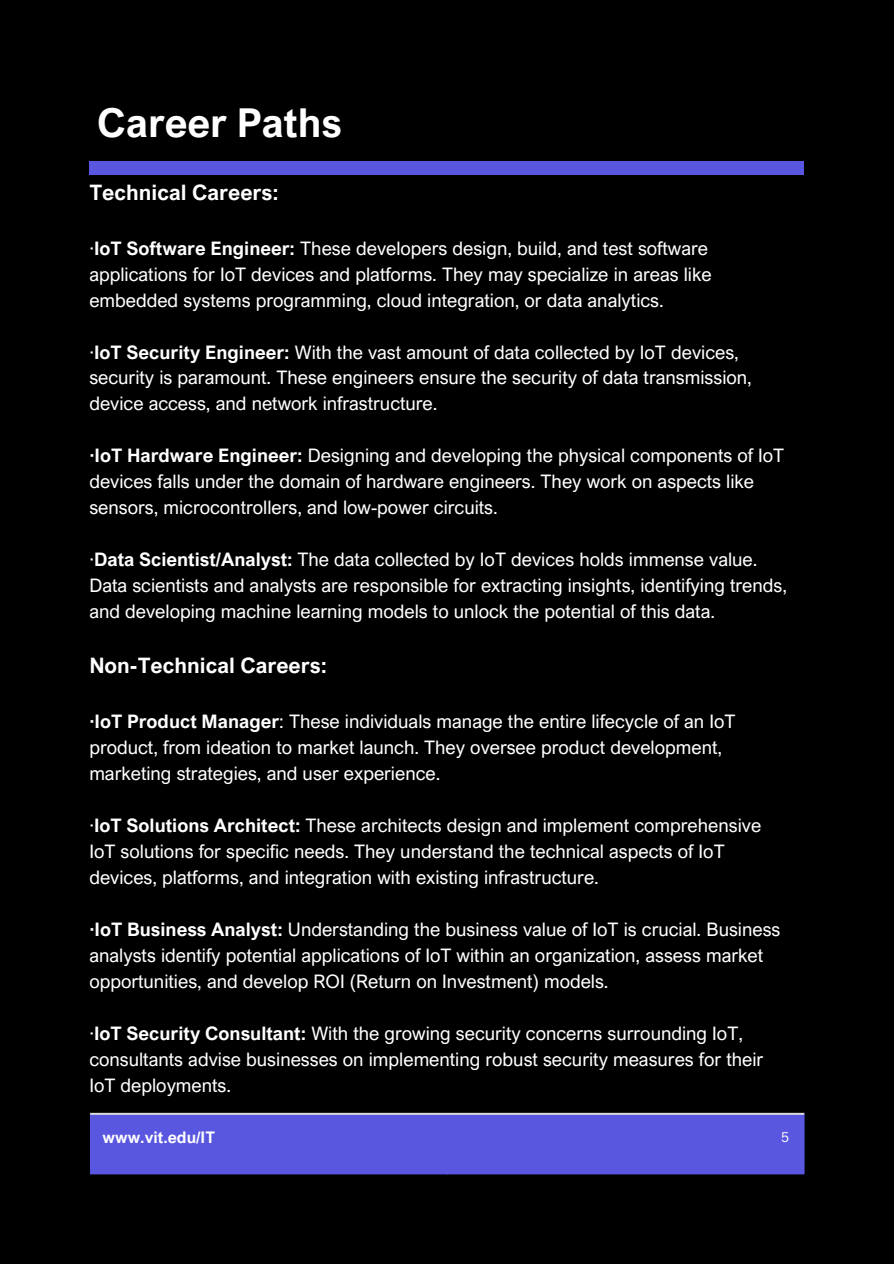
<style>
.page{position:relative;width:894px;height:1264px;background:#fff}
.page>*{position:absolute;margin:0;border:0;box-sizing:border-box;transform-origin:0 0}
.t1{font:700 39.9px "Arial Nova";color:#fff}
.t2{font:700 21.3px "Arial Nova";color:#fff}
.t3{font:18.6px/26px "Arial Nova";color:#fff}
.t4{font:700 16.05px "Arial Nova";color:#fff}
.t5{font:13.65px "Canva Sans";color:#fff}
.s1{font-weight:700}
</style>
<div class="page">
<div style="left:0;top:0;width:893px;height:1263px;background:#000"></div>
<div style="left:89px;top:162px;width:714px;height:13px;background:#5956e0"></div>
<div style="left:90px;top:1114px;width:714px;height:60px;background:#5956e0"></div>
<hr style="left:90px;top:1112px;width:714px;height:2px;background:#dbdbdb">
<h2 class="t1" style="left:97px;top:98px;width:246px">Career Paths</h2>
<p class="t2" style="left:89px;top:179px;width:191px">Technical Careers:</p>
<p class="t3" style="left:89px;top:234px;width:623px">·<span class="s1">IoT Software Engineer:</span> These developers design, build, and test software applications for IoT devices and platforms. They may specialize in areas like embedded systems programming, cloud integration, or data analytics.</p>
<p class="t3" style="left:89px;top:338px;width:664px">·<span class="s1">IoT Security Engineer:</span> With the vast amount of data collected by IoT devices, security is paramount. These engineers ensure the security of data transmission, device access, and network infrastructure.</p>
<h2 class="t3" style="left:89px;top:442px;width:696px"><span class="s1">·IoT Hardware Engineer:</span> Designing and developing the physical components of IoT devices falls under the domain of hardware engineers. They work on aspects like sensors, microcontrollers, and low-power circuits.</h2>
<p class="t3" style="left:89px;top:546px;width:699px">·<span class="s1">Data Scientist/Analyst:</span> The data collected by IoT devices holds immense value.<br>Data scientists and analysts are responsible for extracting insights, identifying trends, and developing machine learning models to unlock the potential of this data.</p>
<p class="t2" style="left:89px;top:652px;width:239px">Non-Technical Careers:</p>
<p class="t3" style="left:89px;top:708px;width:647px"><span class="s1">·IoT Product Manager</span>: These individuals manage the entire lifecycle of an IoT product, from ideation to market launch. They oversee product development, marketing strategies, and user experience.</p>
<p class="t3" style="left:89px;top:812px;width:673px">·<span class="s1">IoT Solutions Architect:</span> These architects design and implement comprehensive<br>IoT solutions for specific needs. They understand the technical aspects of IoT devices, platforms, and integration with existing infrastructure.</p>
<p class="t3" style="left:89px;top:916px;width:692px"><span class="s1">·IoT Business Analyst:</span> Understanding the business value of IoT is crucial. Business analysts identify potential applications of IoT within an organization, assess market opportunities, and develop ROI (Return on Investment) models.</p>
<p class="t3" style="left:89px;top:1020px;width:675px">·<span class="s1">IoT Security Consultant:</span> With the growing security concerns surrounding IoT, consultants advise businesses on implementing robust security measures for their<br>IoT deployments.</p>
<h1 class="t4" style="left:102px;top:1126px;width:114px">www.vit.edu/IT</h1>
<p class="t5" style="left:780px;top:1127px;width:10px">5</p>
</div>
